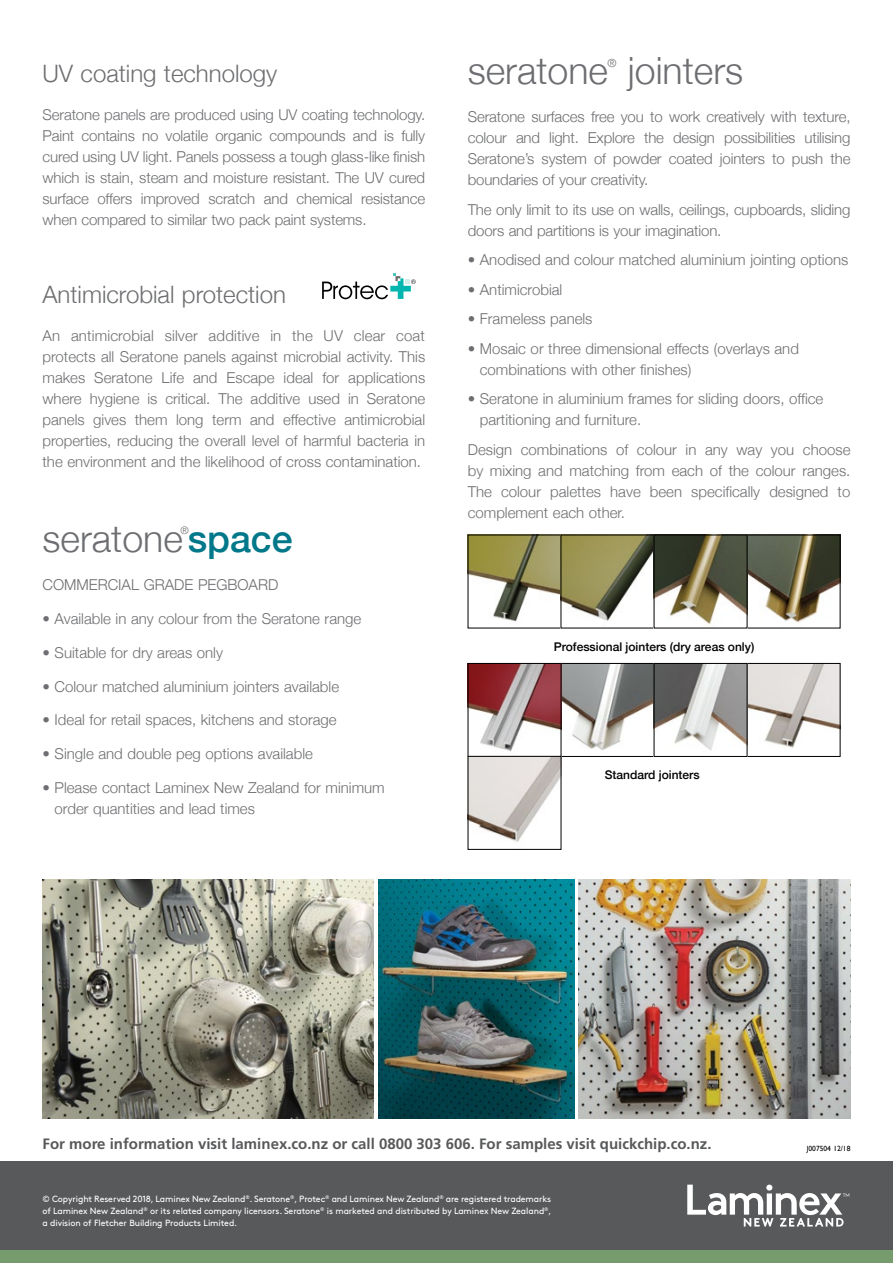
<style>
.page{position:relative;width:893px;height:1263px;background:#fff}
.page>*{position:absolute;margin:0;border:0;box-sizing:border-box;transform-origin:0 0}
.t1{font:300 37.5px "Helvetica Neue";color:#6d6e71}
.t2{font:300 24px "Helvetica Neue";color:#6d6e71}
.t3{font:300 15px/21px "Helvetica Neue";color:#6d6e71}
.t4{font:700 15px "Frutiger";color:#58595b}
.t5{font:500 12px "Helvetica Neue";color:#000}
.t6{font:300 11.4px "Helvetica Neue";color:#6d6e71}
.t7{font:300 10.5px "Helvetica Neue";color:#6d6e71}
.t8{font:9px/12px "Brown Std";letter-spacing:-.01em;color:#fff;text-align:justify}
.t9{font:7.5px "Gill Sans";color:#000}
.s1{font-weight:500;color:#00788a}
</style>
<div class="page">
<img style="left:43px;top:880px;width:331px;height:238px">
<img style="left:578px;top:880px;width:272px;height:238px">
<img style="left:378px;top:880px;width:196px;height:238px">
<div style="left:0;top:1161px;width:893px;height:89px;background:#58595b"></div>
<svg style="left:687px;top:1184px;width:162px;height:42px"></svg>
<div style="left:0;top:1250px;width:893px;height:13px;background:#769c6e"></div>
<img style="left:749px;top:537px;width:89px;height:86px">
<div style="left:747px;top:535px;width:93px;height:93px;border:1px solid #000"></div>
<svg style="left:470px;top:537px;width:89px;height:85px"></svg>
<svg style="left:563px;top:537px;width:89px;height:84px"></svg>
<svg style="left:656px;top:537px;width:89px;height:88px"></svg>
<div style="left:654px;top:535px;width:93px;height:93px;border:1px solid #000"></div>
<img style="left:563px;top:665px;width:89px;height:85px">
<div style="left:561px;top:663px;width:93px;height:94px;border:1px solid #000"></div>
<svg style="left:470px;top:665px;width:89px;height:87px"></svg>
<div style="left:468px;top:663px;width:93px;height:94px;border:1px solid #000"></div>
<svg style="left:749px;top:665px;width:89px;height:83px;fill:#e6e2df"></svg>
<div style="left:747px;top:663px;width:93px;height:94px;border:1px solid #000"></div>
<svg style="left:656px;top:665px;width:89px;height:85px"></svg>
<div style="left:654px;top:663px;width:93px;height:94px;border:1px solid #000"></div>
<img style="left:470px;top:758px;width:89px;height:84px">
<div style="left:468px;top:756px;width:93px;height:94px;border:1px solid #000"></div>
<svg style="left:322px;top:273px;width:94px;height:26px"></svg>
<h2 class="t2" style="left:43px;top:54px;width:236px">UV coating technology</h2>
<p class="t3" style="left:43px;top:103px;width:384px;text-align:justify">Seratone panels are produced using UV coating technology.<br>Paint contains no volatile organic compounds and is fully cured using UV light. Panels possess a tough glass-like finish which is stain, steam and moisture resistant. The UV cured surface offers improved scratch and chemical resistance when compared to similar two pack paint systems.</p>
<h2 class="t2" style="left:43px;top:275px;width:245px">Antimicrobial protection</h2>
<p class="t3" style="left:43px;top:324px;width:384px;text-align:justify">An antimicrobial silver additive in the UV clear coat protects all Seratone panels against microbial activity. This makes Seratone Life and Escape ideal for applications where hygiene is critical. The additive used in Seratone panels gives them long term and effective antimicrobial properties, reducing the overall level of harmful bacteria in the environment and the likelihood of cross contamination.</p>
<p class="t7" style="left:181px;top:522px;width:10px">®</p>
<h1 class="t1" style="left:43px;top:509px;width:252px">seratone<span class="s1">space</span></h1>
<p class="t3" style="left:43px;top:573px;width:237px">COMMERCIAL GRADE PEGBOARD</p>
<p class="t3" style="left:43px;top:607px;width:320px">• Available in any colour from the Seratone range</p>
<p class="t3" style="left:43px;top:641px;width:182px">• Suitable for dry areas only</p>
<p class="t3" style="left:43px;top:675px;width:298px">• Colour matched aluminium jointers available</p>
<p class="t3" style="left:43px;top:708px;width:296px">• Ideal for retail spaces, kitchens and storage</p>
<p class="t3" style="left:43px;top:742px;width:272px">• Single and double peg options available</p>
<p class="t3" style="left:55px;top:776px;width:332px;text-indent:-12px">• Please contact Laminex New Zealand for minimum order quantities and lead times</p>
<h1 class="t1" style="left:468px;top:40px;width:142px">seratone</h1>
<p class="t6" style="left:607px;top:54px;width:11px">®</p>
<h1 class="t1" style="left:628px;top:40px;width:117px">jointers</h1>
<p class="t3" style="left:468px;top:105px;width:384px;text-align:justify">Seratone surfaces free you to work creatively with texture, colour and light. Explore the design possibilities utilising Seratone’s system of powder coated jointers to push the boundaries of your creativity.</p>
<p class="t3" style="left:468px;top:198px;width:384px">The only limit to its use on walls, ceilings, cupboards, sliding doors and partitions is your imagination.</p>
<p class="t3" style="left:468px;top:248px;width:382px">• Anodised and colour matched aluminium jointing options</p>
<p class="t3" style="left:468px;top:278px;width:96px">• Antimicrobial</p>
<p class="t3" style="left:468px;top:307px;width:126px">• Frameless panels</p>
<p class="t3" style="left:480px;top:337px;width:321px;text-indent:-12px">• Mosaic or three dimensional effects (overlays and combinations with other finishes)</p>
<p class="t3" style="left:480px;top:387px;width:345px;text-indent:-12px">• Seratone in aluminium frames for sliding doors, office partitioning and furniture.</p>
<p class="t3" style="left:468px;top:438px;width:384px;text-align:justify">Design combinations of colour in any way you choose by mixing and matching from each of the colour ranges.<br>The colour palettes have been specifically designed to complement each other.</p>
<p class="t5" style="left:554px;top:637px;width:202px">Professional jointers (dry areas only)</p>
<p class="t5" style="left:605px;top:765px;width:96px">Standard jointers</p>
<p class="t4" style="left:43px;top:1135px;width:671px">For more information visit laminex.co.nz or call 0800 303 606. For samples visit quickchip.co.nz.</p>
<p class="t8" style="left:43px;top:1192px;width:510px">© Copyright Reserved 2018, Laminex New Zealand<sup>®</sup>. Seratone<sup>®</sup>, Protec<sup>®</sup> and Laminex New Zealand<sup>®</sup> are registered trademarks of Laminex New Zealand<sup>®</sup> or its related company licensors. Seratone<sup>®</sup> is marketed and distributed by Laminex New Zealand<sup>®</sup>, a division of Fletcher Building Products Limited.</p>
<p class="t9" style="left:807px;top:1144px;width:45px">J007504 12/18</p>
</div>
